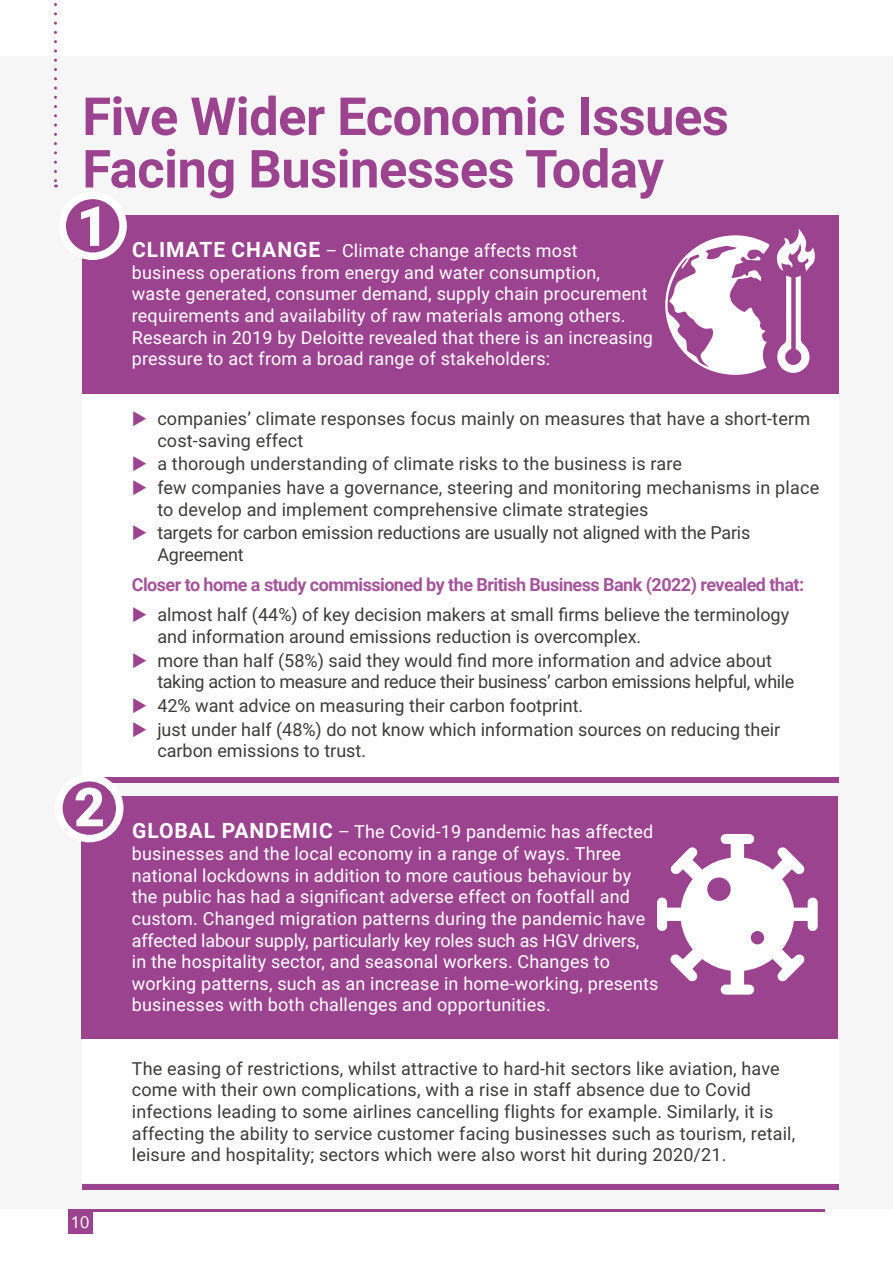
<style>
.page{position:relative;width:893px;height:1263px;background:#fff}
.page>*{position:absolute;margin:0;border:0;box-sizing:border-box;transform-origin:0 0}
.t1{font:700 52.5px/52.5px "Roboto";letter-spacing:-.01em;color:#9b438f}
.t2{font:18px/21.6px "Roboto";letter-spacing:.01em;color:#3c3c3b}
.t3{font:18px/21.6px "Roboto";letter-spacing:.01em;color:#fff}
.t4{font:18px/21.6px "Roboto";letter-spacing:-.02em;color:#3c3c3b}
.t5{font:18px/21.6px "Roboto";letter-spacing:-.01em;color:#3c3c3b}
.t6{font:700 18px "Roboto";letter-spacing:-.03em;color:#a4569a}
.t7{font:16.5px "Avenir";color:#fff}
.s1{font-weight:700;font-size:21px}
.s2{color:#9b438f}
</style>
<div class="page">
<hr style="left:68px;top:1209px;width:757px;height:3px;background:#9b438f">
<div style="left:68px;top:1209px;width:25px;height:24px;background:#9b438f"></div>
<div style="left:0;top:57px;width:893px;height:1152px;background:#f6f6f6"></div>
<svg style="left:54px;top:3px;width:3px;height:184px"></svg>
<div style="left:82px;top:390px;width:757px;height:387px;background:#fff"></div>
<div style="left:82px;top:215px;width:757px;height:179px;background:#9b438f"></div>
<svg style="left:665px;top:235px;width:105px;height:140px"></svg>
<svg style="left:776px;top:229px;width:39px;height:144px"></svg>
<div style="left:82px;top:777px;width:757px;height:5px;background:#9b438f"></div>
<svg style="left:62px;top:195px;width:61px;height:61px;fill:#9b438f"></svg>
<div style="left:58px;top:192px;width:69px;height:68px;border:8px solid #fff;border-radius:50%"></div>
<svg style="left:81px;top:206px;width:18px;height:40px"></svg>
<div style="left:82px;top:1039px;width:757px;height:144px;background:#fff"></div>
<div style="left:82px;top:1184px;width:757px;height:5px;background:#9b438f"></div>
<div style="left:81px;top:796px;width:757px;height:243px;background:#9b438f"></div>
<svg style="left:657px;top:834px;width:161px;height:160px"></svg>
<svg style="left:59px;top:778px;width:61px;height:60px"></svg>
<div style="left:55px;top:774px;width:68px;height:68px;border:8px solid #fff;border-radius:50%"></div>
<svg style="left:76px;top:787px;width:27px;height:39px"></svg>
<p class="t1" style="left:82px;top:88px;width:648px">Five Wider Economic Issues<br>Facing Businesses Today</p>
<p class="t3" style="left:132px;top:239px;width:523px"><span class="s1">CLIMATE CHANGE</span> – Climate change affects most business operations from energy and water consumption, waste generated, consumer demand, supply chain procurement requirements and availability of raw materials among others.<br>Research in 2019 by Deloitte revealed that there is an increasing pressure to act from a broad range of stakeholders:</p>
<p class="t2" style="left:157px;top:407px;width:654px;text-indent:-26px"><span class="s2">◆</span> companies’ climate responses focus mainly on measures that have a short-term cost-saving effect</p>
<p class="t2" style="left:132px;top:452px;width:552px"><span class="s2">◆</span> a thorough understanding of climate risks to the business is rare</p>
<p class="t2" style="left:157px;top:476px;width:663px;text-indent:-26px"><span class="s2">◆</span> few companies have a governance, steering and monitoring mechanisms in place to develop and implement comprehensive climate strategies</p>
<p class="t5" style="left:157px;top:521px;width:595px;text-indent:-26px"><span class="s2">◆</span> targets for carbon emission reductions are usually not aligned with the Paris<br>Agreement</p>
<p class="t6" style="left:132px;top:572px;width:674px">Closer to home a study commissioned by the British Business Bank (2022) revealed that:</p>
<p class="t2" style="left:157px;top:603px;width:633px;text-indent:-26px"><span class="s2">◆</span> almost half (44%) of key decision makers at small firms believe the terminology and information around emissions reduction is overcomplex.</p>
<p class="t4" style="left:157px;top:649px;width:639px;text-indent:-26px"><span class="s2">◆</span> more than half (58%) said they would find more information and advice about taking action to measure and reduce their business’ carbon emissions helpful, while</p>
<p class="t2" style="left:132px;top:694px;width:453px"><span class="s2">◆</span> 42% want advice on measuring their carbon footprint.</p>
<p class="t2" style="left:157px;top:718px;width:625px;text-indent:-26px"><span class="s2">◆</span> just under half (48%) do not know which information sources on reducing their carbon emissions to trust.</p>
<p class="t3" style="left:132px;top:821px;width:528px"><span class="s1">GLOBAL PANDEMIC</span> – The Covid-19 pandemic has affected businesses and the local economy in a range of ways. Three national lockdowns in addition to more cautious behaviour by the public has had a significant adverse effect on footfall and custom. Changed migration patterns during the pandemic have affected labour supply, particularly key roles such as HGV drivers,<br>in the hospitality sector, and seasonal workers. Changes to working patterns, such as an increase in home-working, presents businesses with both challenges and opportunities.</p>
<p class="t7" style="left:71px;top:1209px;width:20px">10</p>
<p class="t2" style="left:132px;top:1057px;width:665px">The easing of restrictions, whilst attractive to hard-hit sectors like aviation, have come with their own complications, with a rise in staff absence due to Covid infections leading to some airlines cancelling flights for example. Similarly, it is affecting the ability to service customer facing businesses such as tourism, retail, leisure and hospitality; sectors which were also worst hit during 2020/21.</p>
</div>
